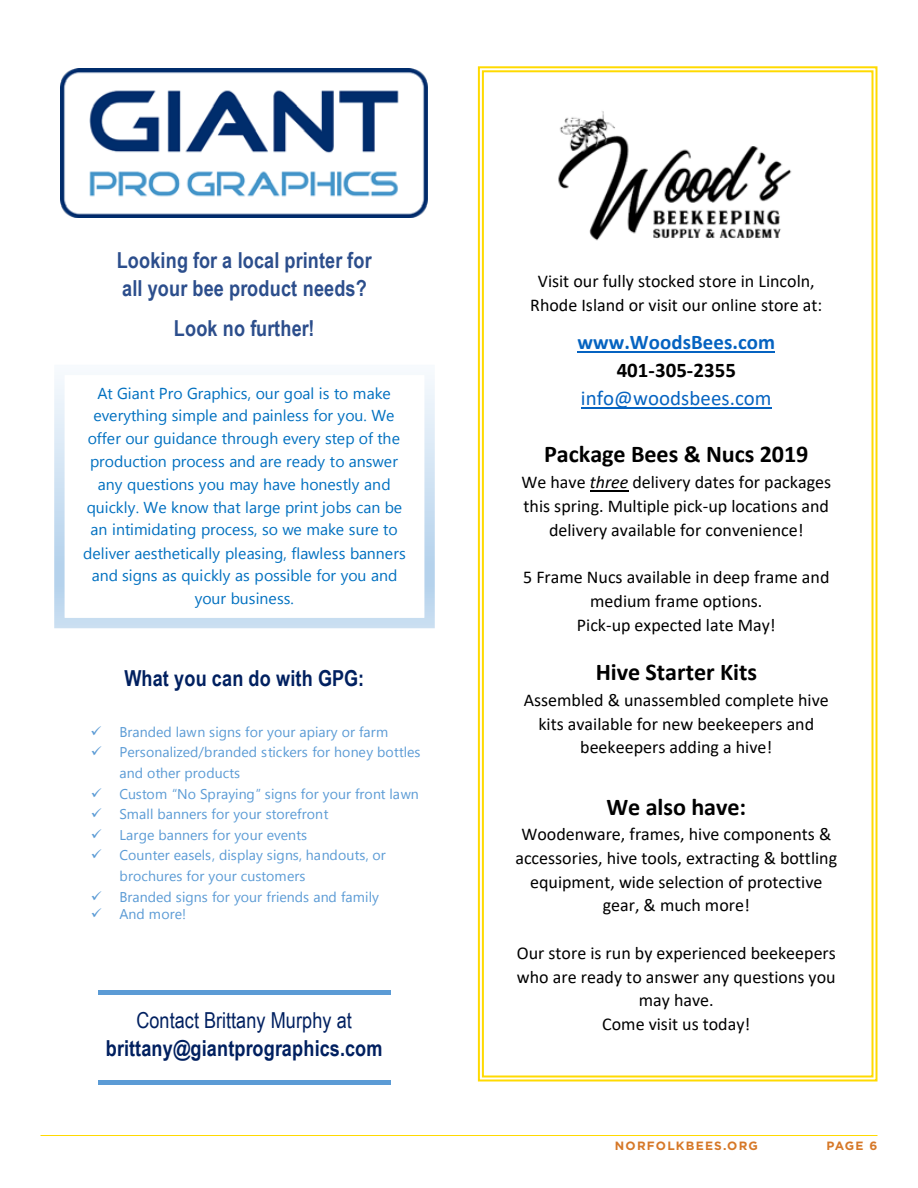
<style>
.page{position:relative;width:918px;height:1188px;background:#fff}
.page>*{position:absolute;margin:0;border:0;box-sizing:border-box;transform-origin:0 0}
.t1{font:700 24.15px "Calibri";color:#000}
.t2{font:700 22.05px/27.6px "Arial Narrow";letter-spacing:.01em;color:#2c4e8c}
.t3{font:700 22.05px "Arial Narrow";letter-spacing:.005em;color:#002060}
.t4{font:22.05px "Arial Narrow";letter-spacing:.005em;color:#002060}
.t5{font:20.85px "Calibri";letter-spacing:.005em;color:#0563c1}
.t6{font:700 20.85px "Calibri";color:#0563c1}
.t7{font:700 20.85px "Calibri";letter-spacing:.005em;color:#000}
.t8{font:18px/23.7px "Calibri";color:#000;text-align:center}
.t9{font:15.75px/22.8px "Gadugi";letter-spacing:.005em;color:#0070c0;text-align:center}
.t10{font:14.1px/20.4px "Gadugi";letter-spacing:.01em;color:#5b9bd5}
.t11{font:700 12px "Gotham";letter-spacing:.1em;color:#d67828}
.s1{font-style:italic}
</style>
<div class="page">
<hr style="left:40px;top:1135px;width:838px;height:1px;background:#ffda00">
<img style="left:61px;top:68px;width:366px;height:150px">
<div style="left:99px;top:990px;width:292px;height:5px;background:#5b9bd5"></div>
<hr style="left:99px;top:1081px;width:292px;height:4px;background:#5b9bd5">
<svg style="left:54px;top:375px;width:381px;height:253px"></svg>
<svg style="left:477px;top:66px;width:401px;height:1016px"></svg>
<div style="left:482px;top:70px;width:391px;height:1007px;border:2px solid #ffda00"></div>
<hr style="left:577px;top:352px;width:198px;height:1px;background:#0563c1">
<hr style="left:581px;top:407px;width:191px;height:1px;background:#0563c1">
<hr style="left:590px;top:491px;width:38px;height:1px;background:#000">
<img style="left:546px;top:106px;width:261px;height:150px">
<p class="t2" style="left:117px;top:246px;width:257px">Looking for a local printer for all your bee product needs?</p>
<p class="t2" style="left:174px;top:313px;width:142px">Look no further!</p>
<p class="t9" style="left:83px;top:382px;width:324px">At Giant Pro Graphics, our goal is to make everything simple and painless for you. We offer our guidance through every step of the production process and are ready to answer any questions you may have honestly and quickly. We know that large print jobs can be an intimidating process, so we make sure to deliver aesthetically pleasing, flawless banners and signs as quickly as possible for you and your business.</p>
<p class="t3" style="left:125px;top:661px;width:241px">What you can do with GPG:</p>
<p class="t10" style="left:91px;top:721px;width:299px">✓ Branded lawn signs for your apiary or farm</p>
<p class="t10" style="left:120px;top:742px;width:302px;text-indent:-29px">✓ Personalized/branded stickers for honey bottles and other products</p>
<p class="t10" style="left:91px;top:783px;width:330px">✓ Custom “No Spraying” signs for your front lawn</p>
<p class="t10" style="left:91px;top:804px;width:239px">✓ Small banners for your storefront</p>
<p class="t10" style="left:91px;top:825px;width:218px">✓ Large banners for your events</p>
<p class="t10" style="left:120px;top:845px;width:268px;text-indent:-29px">✓ Counter easels, display signs, handouts, or brochures for your customers</p>
<p class="t10" style="left:91px;top:886px;width:290px">✓ Branded signs for your friends and family</p>
<p class="t10" style="left:91px;top:904px;width:97px">✓ And more!</p>
<p class="t4" style="left:136px;top:1004px;width:217px">Contact Brittany Murphy at</p>
<p class="t3" style="left:106px;top:1031px;width:278px">brittany@giantprographics.com</p>
<p class="t8" style="left:530px;top:269px;width:294px">Visit our fully stocked store in Lincoln,<br>Rhode Island or visit our online store at:</p>
<p class="t6" style="left:577px;top:327px;width:199px">www.WoodsBees.com</p>
<p class="t7" style="left:617px;top:355px;width:121px">401-305-2355</p>
<p class="t5" style="left:581px;top:383px;width:192px">info@woodsbees.com</p>
<h1 class="t1" style="left:544px;top:437px;width:266px">Package Bees &amp; Nucs 2019</h1>
<p class="t8" style="left:521px;top:470px;width:311px">We have <span class="s1">three</span> delivery dates for packages this spring. Multiple pick-up locations and delivery available for convenience!</p>
<p class="t8" style="left:523px;top:565px;width:308px">5 Frame Nucs available in deep frame and medium frame options.<br>Pick-up expected late May!</p>
<h1 class="t1" style="left:596px;top:655px;width:163px">Hive Starter Kits</h1>
<p class="t8" style="left:524px;top:688px;width:306px">Assembled &amp; unassembled complete hive kits available for new beekeepers and beekeepers adding a hive!</p>
<h1 class="t1" style="left:606px;top:789px;width:141px">We also have:</h1>
<p class="t8" style="left:515px;top:822px;width:323px">Woodenware, frames, hive components &amp; accessories, hive tools, extracting &amp; bottling equipment, wide selection of protective gear, &amp; much more!</p>
<p class="t8" style="left:517px;top:941px;width:321px">Our store is run by experienced beekeepers who are ready to answer any questions you may have.<br>Come visit us today!</p>
<p class="t11" style="left:615px;top:1139px;width:145px">NORFOLKBEES.ORG</p>
<p class="t11" style="left:826px;top:1139px;width:53px">PAGE 6</p>
</div>
